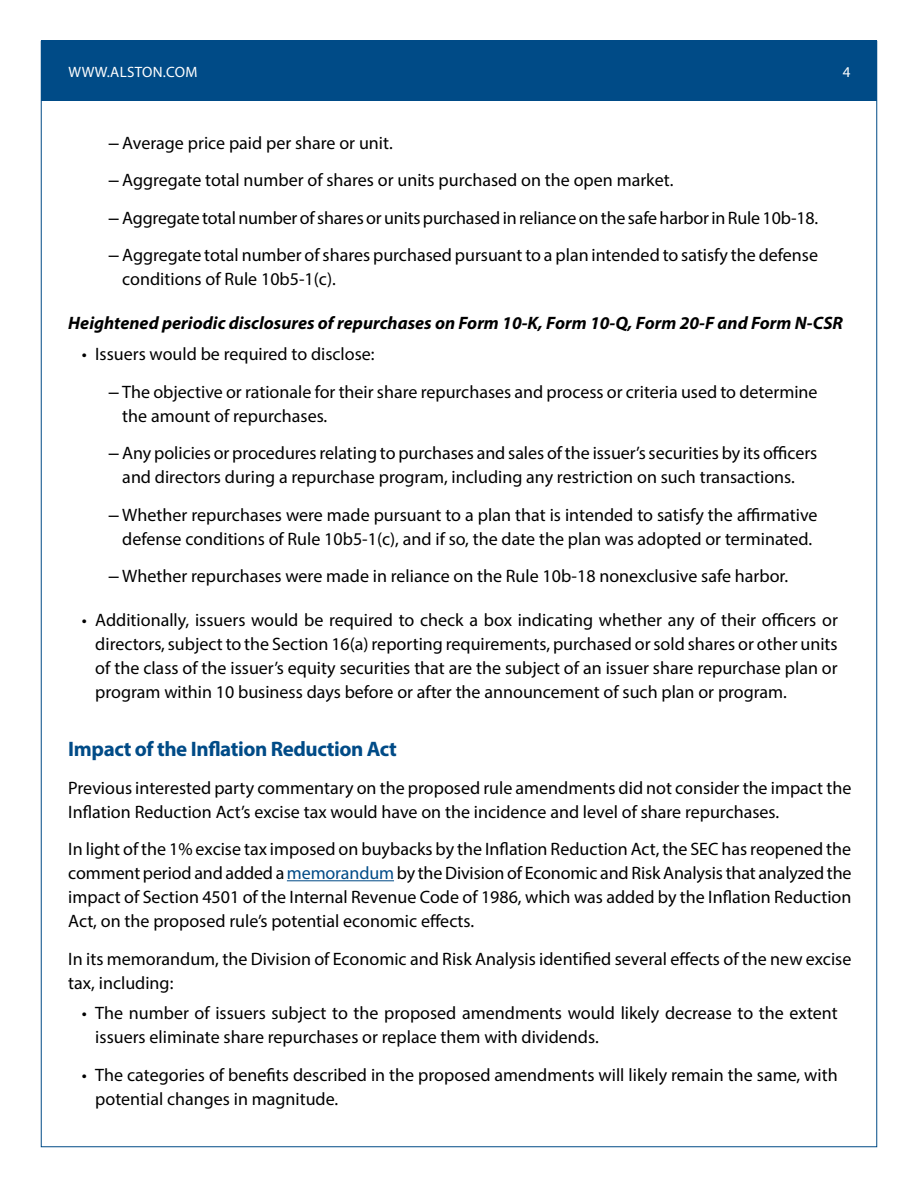
<style>
.page{position:relative;width:918px;height:1188px;background:#fff}
.page>*{position:absolute;margin:0;border:0;box-sizing:border-box;transform-origin:0 0}
.Head{font:700 21px "Myriad Pro";letter-spacing:-.02em;color:#004b87}
.Body_Text{font:18px/24px "Myriad Pro";color:#000}
.Subhead{font:italic 700 18px "Myriad Pro";color:#000}
.t1{font:15px "Myriad Pro";letter-spacing:.02em;color:#fff}
.s1{font-family:"Arial"}
.s2{color:#004b87}
</style>
<div class="page">
<div style="left:41px;top:40px;width:835px;height:61px;background:#004b87"></div>
<hr style="left:287px;top:880px;width:107px;height:1px;background:#004b87">
<p class="t1" style="left:68px;top:62px;width:130px">WWW.ALSTON.COM</p>
<p class="t1" style="left:843px;top:62px;width:9px">4</p>
<p class="Body_Text" style="left:109px;top:130px;width:285px"><span class="s1">–</span> Average price paid per share or unit.</p>
<p class="Body_Text" style="left:109px;top:168px;width:566px"><span class="s1">–</span> Aggregate total number of shares or units purchased on the open market.</p>
<p class="Body_Text" style="left:109px;top:205px;width:711px"><span class="s1">–</span> Aggregate total number of shares or units purchased in reliance on the safe harbor in Rule 10b-18.</p>
<p class="Body_Text" style="left:122px;top:243px;width:697px;text-indent:-14px"><span class="s1">–</span> Aggregate total number of shares purchased pursuant to a plan intended to satisfy the defense conditions of Rule 10b5-1(c).</p>
<p class="Subhead" style="left:68px;top:311px;width:776px">Heightened periodic disclosures of repurchases on Form 10-K, Form 10-Q, Form 20-F and Form N-CSR</p>
<p class="Body_Text" style="left:82px;top:342px;width:294px">• Issuers would be required to disclose:</p>
<p class="Body_Text" style="left:122px;top:379px;width:697px;text-indent:-14px"><span class="s1">–</span> The objective or rationale for their share repurchases and process or criteria used to determine the amount of repurchases.</p>
<p class="Body_Text" style="left:109px;top:441px;width:710px;text-align:center"><span class="s1">–</span> Any policies or procedures relating to purchases and sales of the issuer’s securities by its officers and directors during a repurchase program, including any restriction on such transactions.</p>
<p class="Body_Text" style="left:109px;top:502px;width:710px;text-align:center"><span class="s1">–</span> Whether repurchases were made pursuant to a plan that is intended to satisfy the affirmative defense conditions of Rule 10b5-1(c), and if so, the date the plan was adopted or terminated.</p>
<p class="Body_Text" style="left:109px;top:564px;width:681px"><span class="s1">–</span> Whether repurchases were made in reliance on the Rule 10b-18 nonexclusive safe harbor.</p>
<p class="Body_Text" style="left:95px;top:608px;width:744px;text-align:justify;text-indent:-14px">• Additionally, issuers would be required to check a box indicating whether any of their officers or directors, subject to the Section 16(a) reporting requirements, purchased or sold shares or other units of the class of the issuer’s equity securities that are the subject of an issuer share repurchase plan or program within 10 business days before or after the announcement of such plan or program.</p>
<p class="Head" style="left:68px;top:735px;width:330px">Impact of the Inflation Reduction Act</p>
<p class="Body_Text" style="left:68px;top:775px;width:785px">Previous interested party commentary on the proposed rule amendments did not consider the impact the<br>Inflation Reduction Act’s excise tax would have on the incidence and level of share repurchases.</p>
<p class="Body_Text" style="left:68px;top:837px;width:785px;text-align:justify">In light of the 1% excise tax imposed on buybacks by the Inflation Reduction Act, the SEC has reopened the comment period and added a <span class="s2">memorandum</span> by the Division of Economic and Risk Analysis that analyzed the impact of Section 4501 of the Internal Revenue Code of 1986, which was added by the Inflation Reduction Act, on the proposed rule’s potential economic effects.</p>
<p class="Body_Text" style="left:68px;top:946px;width:785px">In its memorandum, the Division of Economic and Risk Analysis identified several effects of the new excise tax, including:</p>
<p class="Body_Text" style="left:95px;top:1001px;width:744px;text-indent:-14px">• The number of issuers subject to the proposed amendments would likely decrease to the extent issuers eliminate share repurchases or replace them with dividends.</p>
<p class="Body_Text" style="left:95px;top:1062px;width:744px;text-indent:-14px">• The categories of benefits described in the proposed amendments will likely remain the same, with potential changes in magnitude.</p>
</div>
